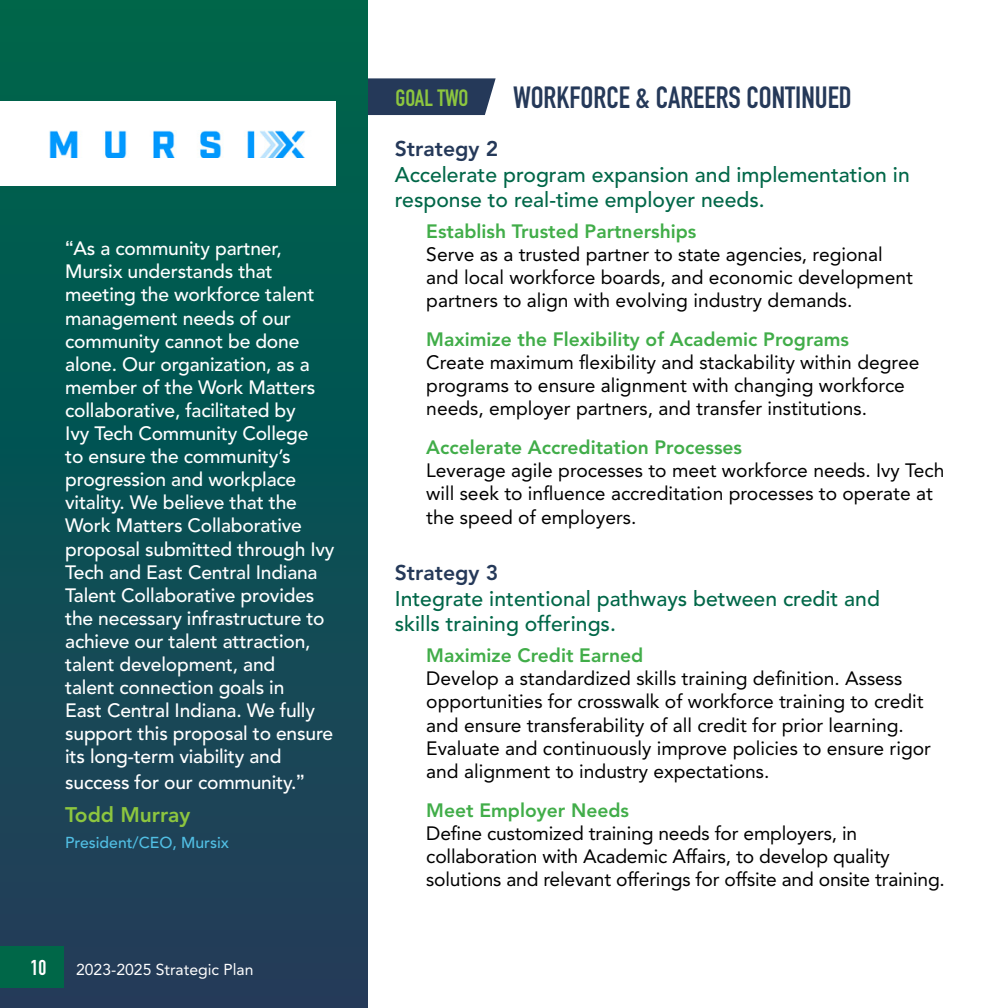
<style>
.page{position:relative;width:1008px;height:1008px;background:#fff}
.page>*{position:absolute;margin:0;border:0;box-sizing:border-box;transform-origin:0 0}
.t1{font:30.28px "DIN Engschrift LT Pro";color:#253959}
.t2{font:23.28px "DIN Engschrift LT Pro";color:#8dc63f}
.t3{font:500 21.18px/25.4px "Avenir LT Std";color:#006748}
.t4{font:800 21.18px "Avenir LT Std";color:#253959}
.t5{font:21.18px "DIN Engschrift LT Pro";color:#fff}
.t6{font:800 21px "Avenir LT Std";color:#8dc63f}
.t7{font:19.25px/23.1px "Avenir LT Std";color:#000}
.t8{font:500 19.25px/23.1px "Avenir LT Std";letter-spacing:-.01em;color:#fff}
.t9{font:800 19.25px "Avenir LT Std";color:#41ad49}
.t10{font:15.75px "Avenir LT Std";color:#fff}
.t11{font:500 15.75px "Avenir LT Std";color:#51bfe4}
.s1{font-family:"Antenna";font-weight:400}
</style>
<div class="page">
<svg style="left:368px;top:78px;width:128px;height:37px;background:#314362"></svg>
<div style="left:0;top:0;width:368px;height:1008px;background:linear-gradient(to bottom,#00664b,#233b5a)"></div>
<div style="left:0;top:947px;width:64px;height:41px;background:#006748"></div>
<div style="left:0;top:102px;width:336px;height:84px;background:#fff"></div>
<img style="left:49px;top:130px;width:257px;height:27px">
<p class="t8" style="left:65px;top:237px;width:271px"><span class="s1">“</span>As a community partner,<br>Mursix understands that meeting the workforce talent management needs of our community cannot be done alone. Our organization, as a member of the Work Matters collaborative, facilitated by<br>Ivy Tech Community College<br>to ensure the community’s progression and workplace vitality. We believe that the<br>Work Matters Collaborative proposal submitted through Ivy<br>Tech and East Central Indiana<br>Talent Collaborative provides the necessary infrastructure to achieve our talent attraction, talent development, and<br>talent connection goals in<br>East Central Indiana. We fully support this proposal to ensure its long-term viability and</p>
<p class="t8" style="left:65px;top:771px;width:241px">success for our community.<span class="s1">”</span></p>
<p class="t6" style="left:65px;top:802px;width:127px">Todd Murray</p>
<p class="t11" style="left:65px;top:834px;width:165px">President/CEO, Mursix</p>
<p class="t5" style="left:31px;top:955px;width:17px">10</p>
<p class="t10" style="left:76px;top:961px;width:179px">2023-2025 Strategic Plan</p>
<p class="t2" style="left:395px;top:84px;width:75px">GOAL TWO</p>
<h1 class="t1" style="left:513px;top:79px;width:340px">WORKFORCE &amp; CAREERS CONTINUED</h1>
<p class="t4" style="left:395px;top:136px;width:105px">Strategy 2</p>
<p class="t3" style="left:395px;top:162px;width:517px">Accelerate program expansion and implementation in response to real-time employer needs.</p>
<p class="t9" style="left:426px;top:220px;width:272px">Establish Trusted Partnerships</p>
<p class="t7" style="left:426px;top:243px;width:488px">Serve as a trusted partner to state agencies, regional and local workforce boards, and economic development partners to align with evolving industry demands.</p>
<p class="t9" style="left:426px;top:328px;width:424px">Maximize the Flexibility of Academic Programs</p>
<p class="t7" style="left:426px;top:351px;width:495px">Create maximum flexibility and stackability within degree programs to ensure alignment with changing workforce needs, employer partners, and transfer institutions.</p>
<p class="t9" style="left:426px;top:436px;width:317px">Accelerate Accreditation Processes</p>
<p class="t7" style="left:426px;top:459px;width:520px">Leverage agile processes to meet workforce needs. Ivy Tech will seek to influence accreditation processes to operate at the speed of employers.</p>
<p class="t4" style="left:395px;top:561px;width:105px">Strategy 3</p>
<p class="t3" style="left:395px;top:586px;width:487px">Integrate intentional pathways between credit and skills training offerings.</p>
<p class="t9" style="left:426px;top:644px;width:219px">Maximize Credit Earned</p>
<p class="t7" style="left:426px;top:667px;width:506px">Develop a standardized skills training definition. Assess opportunities for crosswalk of workforce training to credit and ensure transferability of all credit for prior learning.<br>Evaluate and continuously improve policies to ensure rigor and alignment to industry expectations.</p>
<p class="t9" style="left:426px;top:799px;width:204px">Meet Employer Needs</p>
<p class="t7" style="left:426px;top:822px;width:520px">Define customized training needs for employers, in collaboration with Academic Affairs, to develop quality solutions and relevant offerings for offsite and onsite training.</p>
</div>
